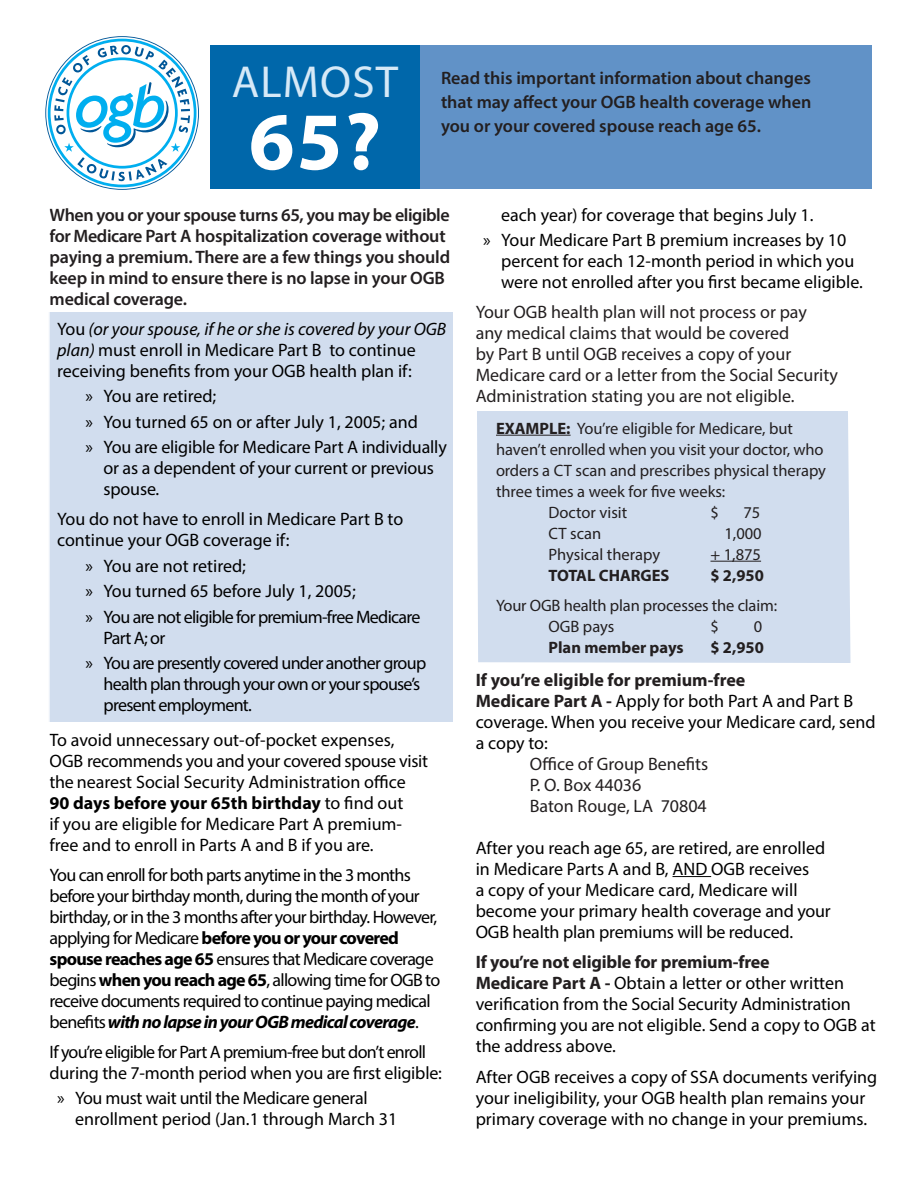
<style>
.page{position:relative;width:918px;height:1188px;background:#fff}
.page>*{position:absolute;margin:0;border:0;box-sizing:border-box;transform-origin:0 0}
.t1{font:700 82.5px "Myriad Pro";color:#fff}
.t2{font:45px "Myriad Pro";letter-spacing:.025em;color:#d6e9f7}
.t3{font:18px/21px "Myriad Pro";letter-spacing:-.005em;color:#000}
.t4{font:18px/21px "Myriad Pro";letter-spacing:-.04em;color:#000}
.t5{font:600 18px/21px "Myriad Pro";letter-spacing:-.01em;color:#231f20}
.t6{font:18px/21px "Myriad Pro";color:#231f20}
.t7{font:18px/21px "Myriad Pro";letter-spacing:-.025em;color:#000}
.t8{font:16.5px/21px "Myriad Pro";color:#231f20}
.t9{font:700 16.5px "Myriad Pro";color:#231f20}
.s1{font-style:italic}
.s2{font-weight:700}
.s3{font-weight:700;font-style:italic}
.s4{font-weight:700;color:#231f20}
</style>
<div class="page">
<div style="left:49px;top:312px;width:404px;height:409px;background:#d1ddee"></div>
<hr style="left:673px;top:876px;width:38px;height:1px;background:#000">
<div style="left:477px;top:411px;width:373px;height:252px;background:#d1ddee"></div>
<hr style="left:496px;top:435px;width:75px;height:1px;background:#231f20">
<hr style="left:711px;top:561px;width:50px;height:1px;background:#231f20">
<svg style="left:45px;top:36px;width:154px;height:154px"></svg>
<div style="left:418px;top:45px;width:454px;height:144px;background:#6192c7"></div>
<div style="left:210px;top:45px;width:210px;height:144px;background:#0067aa"></div>
<p class="t2" style="left:232px;top:55px;width:168px">ALMOST</p>
<p class="t1" style="left:249px;top:88px;width:134px">65?</p>
<p class="t5" style="left:441px;top:66px;width:372px;line-height:24px;text-align:justify">Read this important information about changes that may affect your OGB health coverage when you or your covered spouse reach age 65.</p>
<p class="t5" style="left:50px;top:204px;width:402px">When you or your spouse turns 65, you may be eligible for Medicare Part A hospitalization coverage without paying a premium. There are a few things you should keep in mind to ensure there is no lapse in your OGB medical coverage.</p>
<p class="t3" style="left:57px;top:318px;width:391px">You <span class="s1">(or your spouse, if he or she is covered by your OGB plan)</span> must enroll in Medicare Part B to continue receiving benefits from your OGB health plan if:</p>
<p class="t3" style="left:86px;top:385px;width:132px">» You are retired;</p>
<p class="t3" style="left:86px;top:411px;width:334px">» You turned 65 on or after July 1, 2005; and</p>
<p class="t3" style="left:104px;top:436px;width:345px;text-indent:-18px">» You are eligible for Medicare Part A individually or as a dependent of your current or previous spouse.</p>
<p class="t3" style="left:57px;top:508px;width:348px">You do not have to enroll in Medicare Part B to continue your OGB coverage if:</p>
<p class="t3" style="left:86px;top:555px;width:162px">» You are not retired;</p>
<p class="t3" style="left:86px;top:580px;width:272px">» You turned 65 before July 1, 2005;</p>
<p class="t4" style="left:104px;top:606px;width:318px;text-indent:-18px">» You are not eligible for premium-free Medicare<br>Part A; or</p>
<p class="t4" style="left:104px;top:652px;width:324px;text-indent:-18px">» You are presently covered under another group health plan through your own or your spouse’s present employment.</p>
<p class="t3" style="left:50px;top:729px;width:380px">To avoid unnecessary out-of-pocket expenses, OGB recommends you and your covered spouse visit the nearest Social Security Administration office <span class="s2">90 days before your 65th birthday</span> to find out<br>if you are eligible for Medicare Part A premium&shy;free and to enroll in Parts A and B if you are.</p>
<p class="t4" style="left:50px;top:864px;width:392px">You can enroll for both parts anytime in the 3 months before your birthday month, during the month of your birthday, or in the 3 months after your birthday. However, applying for Medicare <span class="s2">before you or your covered spouse reaches age 65</span> ensures that Medicare coverage begins <span class="s2">when you reach age 65</span>, allowing time for OGB to receive documents required to continue paying medical benefits <span class="s3">with no lapse in your OGB medical coverage</span>.</p>
<p class="t7" style="left:50px;top:1041px;width:394px">If you’re eligible for Part A premium-free but don’t enroll during the 7-month period when you are first eligible:</p>
<p class="t3" style="left:75px;top:1087px;width:324px;text-indent:-18px">» You must wait until the Medicare general enrollment period (Jan.1 through March 31</p>
<p class="t3" style="left:501px;top:204px;width:314px">each year) for coverage that begins July 1.</p>
<p class="t3" style="left:501px;top:229px;width:363px;text-indent:-18px">» Your Medicare Part B premium increases by 10 percent for each 12-month period in which you were not enrolled after you first became eligible.</p>
<p class="t6" style="left:476px;top:301px;width:364px">Your OGB health plan will not process or pay any medical claims that would be covered<br>by Part B until OGB receives a copy of your Medicare card or a letter from the Social Security Administration stating you are not eligible.</p>
<p class="t8" style="left:496px;top:417px;width:332px"><span class="s2">EXAMPLE:</span> You’re eligible for Medicare, but haven’t enrolled when you visit your doctor, who orders a CT scan and prescribes physical therapy three times a week for five weeks:</p>
<p class="t8" style="left:549px;top:501px;width:80px">Doctor visit</p>
<p class="t8" style="left:711px;top:501px;width:10px">$</p>
<p class="t8" style="left:743px;top:501px;width:18px">75</p>
<p class="t8" style="left:549px;top:522px;width:54px">CT scan</p>
<p class="t8" style="left:724px;top:522px;width:39px">1,000</p>
<p class="t8" style="left:549px;top:543px;width:113px">Physical therapy</p>
<p class="t8" style="left:711px;top:543px;width:52px">+ 1,875</p>
<p class="t9" style="left:549px;top:564px;width:123px">TOTAL CHARGES</p>
<p class="t9" style="left:710px;top:564px;width:55px">$ 2,950</p>
<p class="t8" style="left:496px;top:594px;width:283px">Your OGB health plan processes the claim:</p>
<p class="t8" style="left:549px;top:615px;width:67px">OGB pays</p>
<p class="t8" style="left:711px;top:615px;width:10px">$</p>
<p class="t8" style="left:754px;top:615px;width:10px">0</p>
<p class="t9" style="left:549px;top:636px;width:137px">Plan member pays</p>
<p class="t9" style="left:710px;top:636px;width:55px">$ 2,950</p>
<p class="t3" style="left:476px;top:669px;width:401px"><span class="s4">If you’re eligible for premium-free<br>Medicare Part A -</span> Apply for both Part A and Part B coverage. When you receive your Medicare card, send a copy to:</p>
<p class="t6" style="left:530px;top:753px;width:180px">Office of Group Benefits</p>
<p class="t6" style="left:530px;top:774px;width:113px">P. O. Box 44036</p>
<p class="t6" style="left:530px;top:795px;width:179px">Baton Rouge, LA 70804</p>
<p class="t3" style="left:476px;top:837px;width:357px">After you reach age 65, are retired, are enrolled in Medicare Parts A and B, AND OGB receives<br>a copy of your Medicare card, Medicare will become your primary health coverage and your OGB health plan premiums will be reduced.</p>
<p class="t3" style="left:476px;top:951px;width:401px"><span class="s4">If you’re not eligible for premium-free<br>Medicare Part A -</span> Obtain a letter or other written verification from the Social Security Administration confirming you are not eligible. Send a copy to OGB at the address above.</p>
<p class="t3" style="left:476px;top:1067px;width:403px">After OGB receives a copy of SSA documents verifying your ineligibility, your OGB health plan remains your primary coverage with no change in your premiums.</p>
</div>
